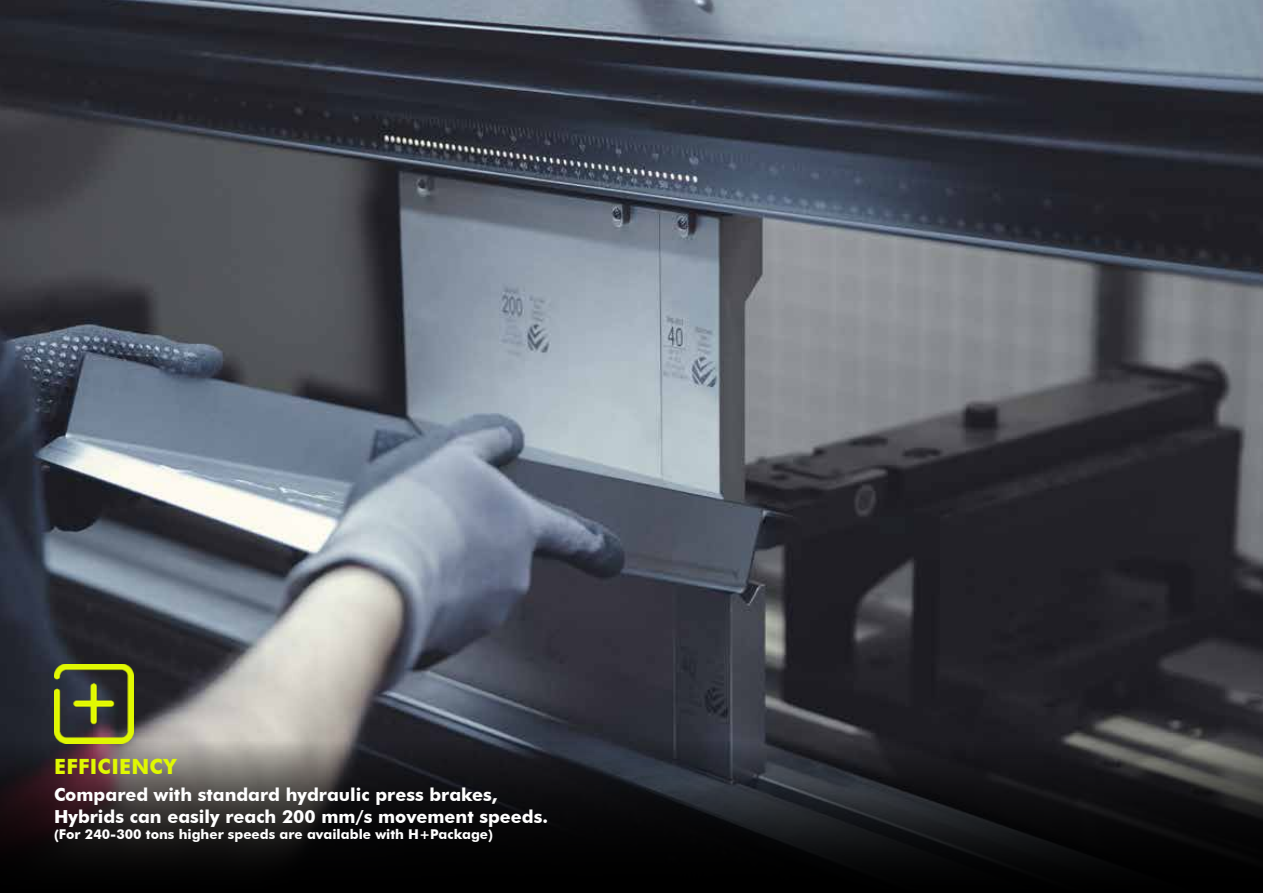
<style>
.page{position:relative;width:1263px;height:893px;background:#fff}
.page>*{position:absolute;margin:0;border:0;box-sizing:border-box;transform-origin:0 0}
.t1{font:700 21px "Futura BT";letter-spacing:.015em;color:#e0f802}
.t2{font:700 18px/21.6px "Futura BT";color:#fff}
.t3{font:700 13.5px "Futura BT";color:#fff}
</style>
<div class="page">
<img style="left:0;top:0;width:1263px;height:740px">
<svg style="left:0;top:740px;width:1263px;height:153px;background:#1c1b1d"></svg>
<img style="left:54px;top:664px;width:80px;height:80px">
<p class="t1" style="left:54px;top:753px;width:124px">EFFICIENCY</p>
<p class="t2" style="left:54px;top:784px;width:496px">Compared with standard hydraulic press brakes,<br>Hybrids can easily reach 200 mm/s movement speeds.</p>
<p class="t3" style="left:54px;top:826px;width:441px">(For 240-300 tons higher speeds are available with H+Package)</p>
</div>
